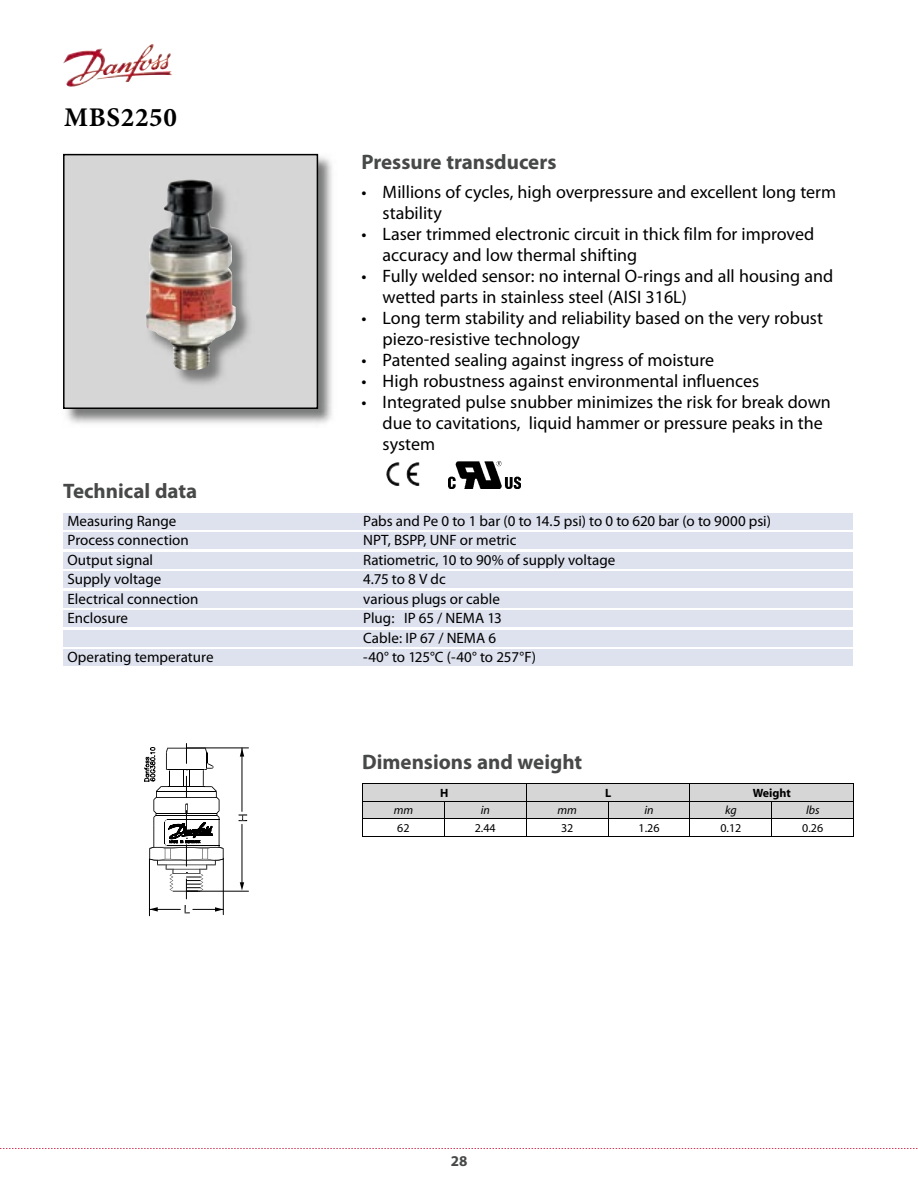
<style>
.page{position:relative;width:918px;height:1188px;background:#fff}
.page>*{position:absolute;margin:0;border:0;box-sizing:border-box;transform-origin:0 0}
.t1{font:700 27px "Minion Pro";letter-spacing:.025em;color:#000}
.t2{font:700 21px "Myriad Pro";color:#474848}
.t3{font:18px/21px "Myriad Pro";color:#000}
.t4{font:15px/19.5px "Myriad Pro";color:#000}
.t5{font:700 15px "Myriad Pro";color:#474848}
.t6{font:12px "Myriad";color:#000}
.t7{font:italic 12px "Myriad";color:#000}
.t8{font:700 12px "Myriad";color:#000}
</style>
<div class="page">
<img style="left:63px;top:44px;width:109px;height:43px">
<svg style="left:0;top:1148px;width:918px;height:1px"></svg>
<div style="left:63px;top:513px;width:790px;height:17px;background:#dee1ee"></div>
<div style="left:63px;top:533px;width:790px;height:16px;background:#dee1ee"></div>
<div style="left:63px;top:552px;width:790px;height:17px;background:#dee1ee"></div>
<div style="left:63px;top:572px;width:790px;height:16px;background:#dee1ee"></div>
<div style="left:63px;top:591px;width:790px;height:17px;background:#dee1ee"></div>
<div style="left:63px;top:611px;width:790px;height:16px;background:#dee1ee"></div>
<div style="left:63px;top:630px;width:790px;height:17px;background:#dee1ee"></div>
<div style="left:63px;top:650px;width:790px;height:16px;background:#dee1ee"></div>
<hr style="left:362px;top:783px;width:82px;height:1px;background:#000">
<hr style="left:444px;top:783px;width:82px;height:1px;background:#000">
<hr style="left:526px;top:783px;width:82px;height:1px;background:#000">
<hr style="left:608px;top:783px;width:82px;height:1px;background:#000">
<hr style="left:690px;top:783px;width:82px;height:1px;background:#000">
<hr style="left:772px;top:783px;width:82px;height:1px;background:#000">
<svg style="left:362px;top:784px;width:492px;height:52px"></svg>
<hr style="left:362px;top:836px;width:82px;height:1px;background:#000">
<hr style="left:444px;top:836px;width:82px;height:1px;background:#000">
<hr style="left:526px;top:836px;width:82px;height:1px;background:#000">
<hr style="left:608px;top:836px;width:82px;height:1px;background:#000">
<hr style="left:690px;top:836px;width:82px;height:1px;background:#000">
<hr style="left:772px;top:836px;width:82px;height:1px;background:#000">
<img style="left:63px;top:153px;width:269px;height:271px">
<svg style="left:63px;top:154px;width:255px;height:255px;background:#bfbbb9"></svg>
<img style="left:386px;top:462px;width:33px;height:24px">
<img style="left:449px;top:461px;width:72px;height:28px">
<hr style="left:186px;top:891px;width:63px;height:1px;background:#000">
<hr style="left:186px;top:748px;width:63px;height:1px;background:#000">
<svg style="left:144px;top:743px;width:103px;height:173px"></svg>
<h1 class="t1" style="left:64px;top:101px;width:114px">MBS2250</h1>
<p class="t2" style="left:361px;top:150px;width:197px">Pressure transducers</p>
<p class="t3" style="left:383px;top:182px;width:455px;text-indent:-21px">• Millions of cycles, high overpressure and excellent long term stability</p>
<p class="t3" style="left:383px;top:224px;width:433px;text-indent:-21px">• Laser trimmed electronic circuit in thick film for improved accuracy and low thermal shifting</p>
<p class="t3" style="left:383px;top:266px;width:452px;text-indent:-21px">• Fully welded sensor: no internal O-rings and all housing and wetted parts in stainless steel (AISI 316L)</p>
<p class="t3" style="left:383px;top:308px;width:442px;text-indent:-21px">• Long term stability and reliability based on the very robust piezo-resistive technology</p>
<p class="t3" style="left:361px;top:350px;width:354px">• Patented sealing against ingress of moisture</p>
<p class="t3" style="left:361px;top:371px;width:399px">• High robustness against environmental influences</p>
<p class="t3" style="left:383px;top:392px;width:450px;text-indent:-21px">• Integrated pulse snubber minimizes the risk for break down due to cavitations, liquid hammer or pressure peaks in the system</p>
<p class="t2" style="left:63px;top:479px;width:136px">Technical data</p>
<p class="t4" style="left:67px;top:511px;width:111px">Measuring Range</p>
<p class="t4" style="left:363px;top:511px;width:409px">Pabs and Pe 0 to 1 bar (0 to 14.5 psi) to 0 to 620 bar (o to 9000 psi)</p>
<p class="t4" style="left:67px;top:531px;width:123px">Process connection</p>
<p class="t4" style="left:363px;top:531px;width:155px">NPT, BSPP, UNF or metric</p>
<p class="t4" style="left:67px;top:550px;width:87px">Output signal</p>
<p class="t4" style="left:363px;top:550px;width:254px">Ratiometric, 10 to 90% of supply voltage</p>
<p class="t4" style="left:67px;top:570px;width:95px">Supply voltage</p>
<p class="t4" style="left:363px;top:570px;width:84px">4.75 to 8 V dc</p>
<p class="t4" style="left:67px;top:589px;width:133px">Electrical connection</p>
<p class="t4" style="left:363px;top:589px;width:138px">various plugs or cable</p>
<p class="t4" style="left:67px;top:609px;width:62px">Enclosure</p>
<p class="t4" style="left:363px;top:609px;width:140px">Plug: IP 65 / NEMA 13<br>Cable: IP 67 / NEMA 6</p>
<p class="t4" style="left:67px;top:648px;width:148px">Operating temperature</p>
<p class="t4" style="left:363px;top:648px;width:174px">-40° to 125°C (-40° to 257°F)</p>
<p class="t2" style="left:362px;top:750px;width:222px">Dimensions and weight</p>
<p class="t8" style="left:440px;top:787px;width:10px">H</p>
<p class="t8" style="left:605px;top:787px;width:8px">L</p>
<p class="t8" style="left:753px;top:787px;width:40px">Weight</p>
<p class="t7" style="left:394px;top:804px;width:21px">mm</p>
<p class="t7" style="left:481px;top:804px;width:11px">in</p>
<p class="t7" style="left:557px;top:804px;width:21px">mm</p>
<p class="t7" style="left:644px;top:804px;width:11px">in</p>
<p class="t7" style="left:725px;top:804px;width:13px">kg</p>
<p class="t7" style="left:806px;top:804px;width:15px">lbs</p>
<p class="t6" style="left:397px;top:822px;width:14px">62</p>
<p class="t6" style="left:475px;top:822px;width:22px">2.44</p>
<p class="t6" style="left:561px;top:822px;width:14px">32</p>
<p class="t6" style="left:639px;top:822px;width:22px">1.26</p>
<p class="t6" style="left:720px;top:822px;width:22px">0.12</p>
<p class="t6" style="left:802px;top:822px;width:22px">0.26</p>
<p class="t5" style="left:451px;top:1152px;width:18px">28</p>
</div>
